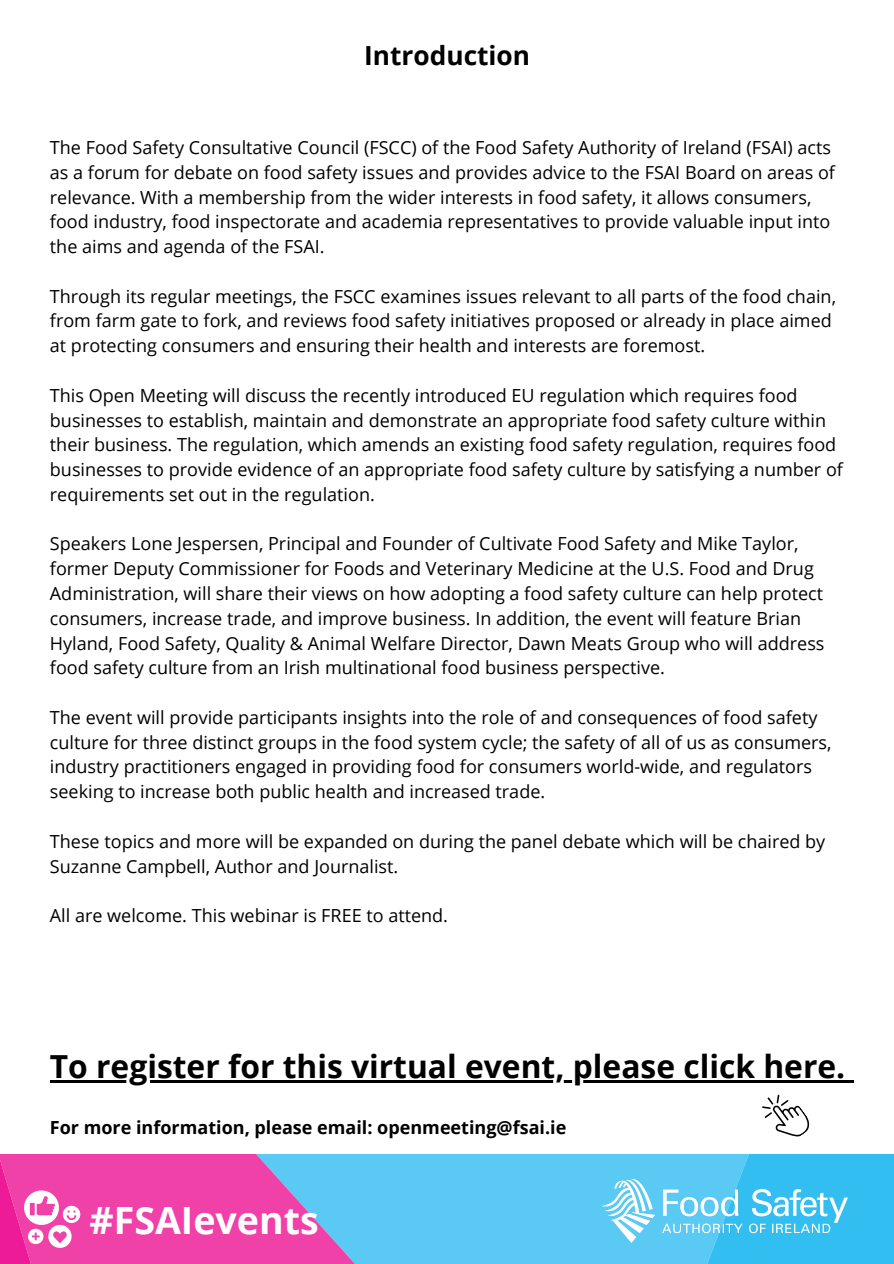
<style>
.page{position:relative;width:894px;height:1264px;background:#fff}
.page>*{position:absolute;margin:0;border:0;box-sizing:border-box;transform-origin:0 0}
.t1{font:700 37.5px "Open Sans";color:#fff}
.t2{font:700 31.8px "Open Sans";color:#000}
.t3{font:700 26.25px "Open Sans";color:#000}
.t4{font:18px/24.8px "Open Sans";color:#000}
.t5{font:700 18px "Open Sans";color:#000}
</style>
<div class="page">
<div style="left:417px;top:1154px;width:185px;height:109px;background:#5acaf4"></div>
<svg style="left:80px;top:1154px;width:337px;height:109px;background:#be6ec1"></svg>
<svg style="left:602px;top:1154px;width:291px;height:109px;background:#41c2f2"></svg>
<svg style="left:0;top:1154px;width:80px;height:109px;background:#f157b3"></svg>
<img style="left:602px;top:1179px;width:244px;height:63px">
<svg style="left:762px;top:1094px;width:48px;height:43px"></svg>
<hr style="left:50px;top:1079px;width:795px;height:3px;background:#000">
<svg style="left:845px;top:1080px;width:8px;height:2px"></svg>
<p class="t3" style="left:364px;top:37px;width:167px">Introduction</p>
<p class="t4" style="left:50px;top:135px;width:786px">The Food Safety Consultative Council (FSCC) of the Food Safety Authority of Ireland (FSAI) acts as a forum for debate on food safety issues and provides advice to the FSAI Board on areas of relevance. With a membership from the wider interests in food safety, it allows consumers, food industry, food inspectorate and academia representatives to provide valuable input into the aims and agenda of the FSAI.</p>
<p class="t4" style="left:50px;top:283px;width:787px">Through its regular meetings, the FSCC examines issues relevant to all parts of the food chain, from farm gate to fork, and reviews food safety initiatives proposed or already in place aimed at protecting consumers and ensuring their health and interests are foremost.</p>
<p class="t4" style="left:50px;top:382px;width:794px">This Open Meeting will discuss the recently introduced EU regulation which requires food businesses to establish, maintain and demonstrate an appropriate food safety culture within their business. The regulation, which amends an existing food safety regulation, requires food businesses to provide evidence of an appropriate food safety culture by satisfying a number of requirements set out in the regulation.</p>
<p class="t4" style="left:50px;top:531px;width:776px">Speakers Lone Jespersen, Principal and Founder of Cultivate Food Safety and Mike Taylor, former Deputy Commissioner for Foods and Veterinary Medicine at the U.S. Food and Drug Administration, will share their views on how adopting a food safety culture can help protect consumers, increase trade, and improve business. In addition, the event will feature Brian Hyland, Food Safety, Quality &amp; Animal Welfare Director, Dawn Meats Group who will address food safety culture from an Irish multinational food business perspective.</p>
<p class="t4" style="left:50px;top:704px;width:783px">The event will provide participants insights into the role of and consequences of food safety culture for three distinct groups in the food system cycle; the safety of all of us as consumers, industry practitioners engaged in providing food for consumers world-wide, and regulators seeking to increase both public health and increased trade.</p>
<p class="t4" style="left:50px;top:828px;width:776px">These topics and more will be expanded on during the panel debate which will be chaired by<br>Suzanne Campbell, Author and Journalist.</p>
<p class="t4" style="left:50px;top:902px;width:399px">All are welcome. This webinar is FREE to attend.</p>
<p class="t2" style="left:50px;top:1044px;width:796px">To register for this virtual event, please click here.</p>
<p class="t5" style="left:50px;top:1114px;width:517px">For more information, please email: openmeeting@fsai.ie</p>
<p class="t1" style="left:89px;top:1193px;width:231px">#FSAIevents</p>
</div>
